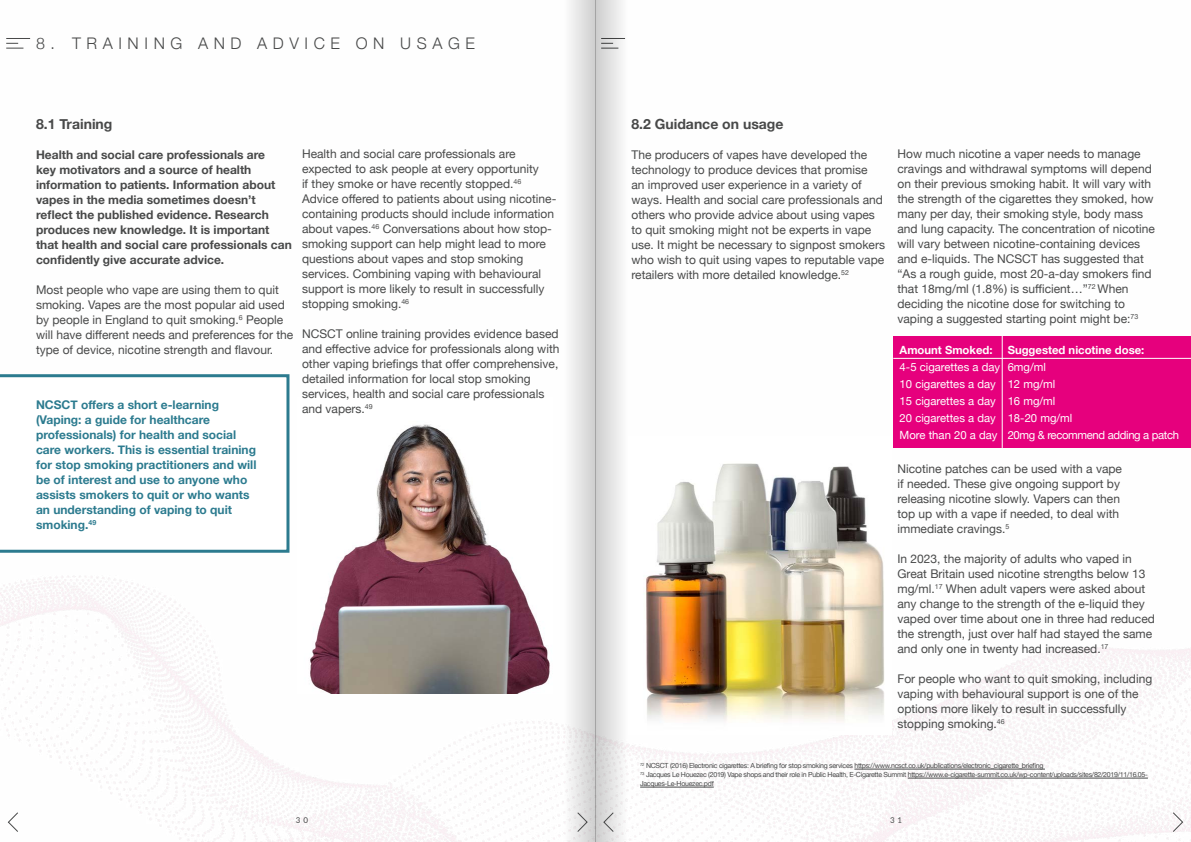
<style>
.page{position:relative;width:1191px;height:842px;background:#fff}
.page>*{position:absolute;margin:0;border:0;box-sizing:border-box;transform-origin:0 0}
.t1{font:300 16px "Helvetica Neue";letter-spacing:.35em;color:#484949}
.t2{font:700 14px "Helvetica Neue";color:#484949}
.t3{font:12px/15px "Helvetica Neue";color:#484949}
.t4{font:700 12px/15px "Helvetica Neue";color:#484949}
.t5{font:700 12px/15px "Helvetica Neue";color:#2c7b8f}
.t6{font:11.3px/16.9px "Helvetica Neue";color:#fff}
.t7{font:700 11.3px "Helvetica Neue";color:#fff}
.t8{font:8px "Lato";color:#484949}
.t9{font:7px/9px "Helvetica Neue";letter-spacing:-.04em;color:#484949}
</style>
<div class="page">
<img style="left:643px;top:463px;width:242px;height:263px">
<img style="left:304px;top:421px;width:249px;height:273px">
<div style="left:893px;top:336px;width:298px;height:112px;background:#e6007d"></div>
<hr style="left:1002px;top:336px;width:1px;height:112px;background:#fff">
<hr style="left:893px;top:358px;width:298px;height:1px;background:#fff">
<svg style="left:6px;top:38px;width:24px;height:11px"></svg>
<svg style="left:0;top:374px;width:289px;height:179px"></svg>
<hr style="left:854px;top:769px;width:191px;height:1px;background:#484949">
<hr style="left:907px;top:778px;width:240px;height:1px;background:#484949">
<hr style="left:640px;top:787px;width:74px;height:1px;background:#484949">
<svg style="left:595px;top:0;width:35px;height:842px"></svg>
<svg style="left:560px;top:0;width:35px;height:842px"></svg>
<svg style="left:1171px;top:811px;width:13px;height:22px"></svg>
<svg style="left:576px;top:811px;width:12px;height:22px"></svg>
<svg style="left:602px;top:811px;width:12px;height:22px"></svg>
<svg style="left:7px;top:812px;width:12px;height:20px"></svg>
<h1 class="t1" style="left:36px;top:31px;width:440px">8. TRAINING AND ADVICE ON USAGE</h1>
<p class="t2" style="left:36px;top:113px;width:78px">8.1 Training</p>
<p class="t4" style="left:36px;top:148px;width:257px">Health and social care professionals are<br>key motivators and a source of health information to patients. Information about vapes in the media sometimes doesn’t reflect the published evidence. Research produces new knowledge. It is important that health and social care professionals can confidently give accurate advice.</p>
<p class="t3" style="left:36px;top:283px;width:259px">Most people who vape are using them to quit smoking. Vapes are the most popular aid used by people in England to quit smoking.<sup>6</sup> People will have different needs and preferences for the type of device, nicotine strength and flavour.</p>
<p class="t5" style="left:36px;top:397px;width:222px">NCSCT offers a short e-learning (Vaping: a guide for healthcare professionals) for health and social care workers. This is essential training for stop smoking practitioners and will be of interest and use to anyone who assists smokers to quit or who wants an understanding of vaping to quit smoking.<sup>49</sup></p>
<p class="t3" style="left:302px;top:147px;width:256px">Health and social care professionals are expected to ask people at every opportunity<br>if they smoke or have recently stopped.<sup>46<br></sup>Advice offered to patients about using nicotine&shy;containing products should include information about vapes.<sup>46</sup> Conversations about how stop&shy;smoking support can help might lead to more questions about vapes and stop smoking services. Combining vaping with behavioural support is more likely to result in successfully stopping smoking.<sup>46</sup></p>
<p class="t3" style="left:302px;top:327px;width:259px">NCSCT online training provides evidence based and effective advice for professionals along with other vaping briefings that offer comprehensive, detailed information for local stop smoking services, health and social care professionals and vapers.<sup>49</sup></p>
<p class="t2" style="left:631px;top:113px;width:153px">8.2 Guidance on usage</p>
<p class="t3" style="left:631px;top:148px;width:255px">The producers of vapes have developed the technology to produce devices that promise<br>an improved user experience in a variety of ways. Health and social care professionals and others who provide advice about using vapes to quit smoking might not be experts in vape use. It might be necessary to signpost smokers who wish to quit using vapes to reputable vape retailers with more detailed knowledge.<sup>52</sup></p>
<p class="t3" style="left:897px;top:147px;width:259px">How much nicotine a vaper needs to manage cravings and withdrawal symptoms will depend on their previous smoking habit. It will vary with the strength of the cigarettes they smoked, how many per day, their smoking style, body mass and lung capacity. The concentration of nicotine will vary between nicotine-containing devices and e-liquids. The NCSCT has suggested that “As a rough guide, most 20-a-day smokers find that 18mg/ml (1.8%) is sufficient…”<sup>72</sup> When deciding the nicotine dose for switching to vaping a suggested starting point might be:<sup>73</sup></p>
<p class="t7" style="left:899px;top:341px;width:94px">Amount Smoked:</p>
<p class="t7" style="left:1007px;top:341px;width:138px">Suggested nicotine dose:</p>
<p class="t6" style="left:899px;top:359px;width:281px">4-5 cigarettes a day 6mg/ml<br>10 cigarettes a day 12 mg/ml<br>15 cigarettes a day 16 mg/ml<br>20 cigarettes a day 18-20 mg/ml<br>More than 20 a day 20mg &amp; recommend adding a patch</p>
<p class="t3" style="left:897px;top:462px;width:226px">Nicotine patches can be used with a vape if needed. These give ongoing support by releasing nicotine slowly. Vapers can then top up with a vape if needed, to deal with immediate cravings.<sup>5</sup></p>
<p class="t3" style="left:897px;top:552px;width:259px">In 2023, the majority of adults who vaped in Great Britain used nicotine strengths below 13 mg/ml.<sup>17</sup> When adult vapers were asked about any change to the strength of the e-liquid they vaped over time about one in three had reduced the strength, just over half had stayed the same and only one in twenty had increased.<sup>17</sup></p>
<p class="t3" style="left:897px;top:672px;width:256px">For people who want to quit smoking, including vaping with behavioural support is one of the options more likely to result in successfully stopping smoking.<sup>46</sup></p>
<p class="t9" style="left:640px;top:762px;width:509px"><sup>72</sup> NCSCT (2016) Electronic cigarettes: A briefing for stop smoking services https://www.ncsct.co.uk/publications/electronic_cigarette_briefing<br><sup>73</sup> Jacques Le Houezec (2019) Vape shops and their role in Public Health, E-Cigarette Summit https://www.e-cigarette-summit.co.uk/wp-content/uploads/sites/82/2019/11/16.05-<br>Jacques-Le-Houezec.pdf</p>
<p class="t8" style="left:296px;top:814px;width:14px">3 0</p>
<p class="t8" style="left:890px;top:814px;width:14px">3 1</p>
</div>
